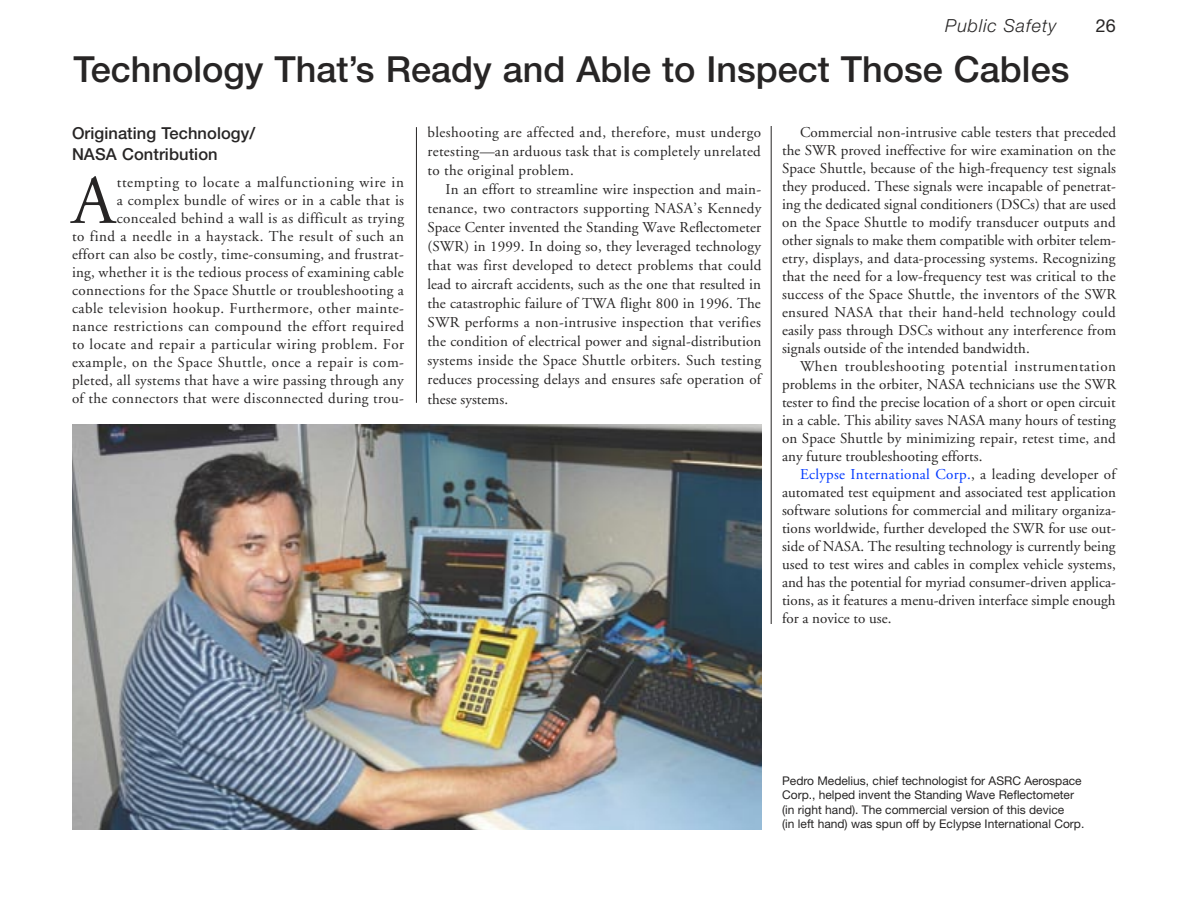
<style>
.page{position:relative;width:1188px;height:918px;background:#fff}
.page>*{position:absolute;margin:0;border:0;box-sizing:border-box;transform-origin:0 0}
.Drop_Cap{font:69.3px "Adobe Garamond";color:#272525}
.t1{font:500 36px "Helvetica Neue";color:#272525}
.t2{font:italic 300 18px "Helvetica Neue";letter-spacing:.05em;color:#272525}
.t3{font:18px "Helvetica Neue";color:#272525}
.SubHead_1{font:500 16.5px/21px "Helvetica Neue";letter-spacing:.005em;color:#272525}
.body{font:15px/18px "Adobe Garamond";letter-spacing:.005em;color:#272525;text-align:justify}
.Drop_Cap-2{font:15px/18px "Adobe Garamond";letter-spacing:.025em;color:#272525;text-align:right}
.t4{font:12px/14.4px "Helvetica Neue";color:#272525}
.s1{color:#0038ff}
</style>
<div class="page">
<hr style="left:771px;top:126px;width:1px;height:498px;background:#272525">
<hr style="left:416px;top:127px;width:1px;height:276px;background:#272525">
<img style="left:72px;top:424px;width:689px;height:405px">
<p class="t2" style="left:945px;top:15px;width:113px">Public Safety</p>
<p class="t3" style="left:1096px;top:15px;width:22px">26</p>
<p class="t1" style="left:74px;top:48px;width:997px">Technology That’s Ready and Able to Inspect Those Cables</p>
<p class="SubHead_1" style="left:72px;top:122px;width:185px">Originating Technology/<br>NASA Contribution</p>
<p class="Drop_Cap" style="left:72px;top:164px;width:45px">A</p>
<p class="Drop_Cap-2" style="left:72px;top:173px;width:334px">ttempting to locate a malfunctioning wire in<br>a complex bundle of wires or in a cable that is concealed behind a wall is as difficult as trying<br>to find a needle in a haystack. The result of such an effort can also be costly, time-consuming, and frustrat&shy;ing, whether it is the tedious process of examining cable connections for the Space Shuttle or troubleshooting a cable television hookup. Furthermore, other mainte&shy;nance restrictions can compound the effort required to locate and repair a particular wiring problem. For example, on the Space Shuttle, once a repair is com&shy;pleted, all systems that have a wire passing through any of the connectors that were disconnected during trou-</p>
<p class="Drop_Cap-2" style="left:428px;top:123px;width:335px;line-height:19px;text-align:justify">bleshooting are affected and, therefore, must undergo retesting—an arduous task that is completely unrelated to the original problem.</p>
<p class="body" style="left:428px;top:180px;width:335px;line-height:19px;text-indent:18px">In an effort to streamline wire inspection and main&shy;tenance, two contractors supporting NASA’s Kennedy Space Center invented the Standing Wave Reflectometer (SWR) in 1999. In doing so, they leveraged technology that was first developed to detect problems that could lead to aircraft accidents, such as the one that resulted in the catastrophic failure of TWA flight 800 in 1996. The SWR performs a non-intrusive inspection that verifies the condition of electrical power and signal-distribution systems inside the Space Shuttle orbiters. Such testing reduces processing delays and ensures safe operation of these systems.</p>
<p class="body" style="left:782px;top:124px;width:336px;text-indent:18px">Commercial non-intrusive cable testers that preceded the SWR proved ineffective for wire examination on the Space Shuttle, because of the high-frequency test signals they produced. These signals were incapable of penetrat&shy;ing the dedicated signal conditioners (DSCs) that are used on the Space Shuttle to modify transducer outputs and other signals to make them compatible with orbiter telem&shy;etry, displays, and data-processing systems. Recognizing that the need for a low-frequency test was critical to the success of the Space Shuttle, the inventors of the SWR ensured NASA that their hand-held technology could easily pass through DSCs without any interference from signals outside of the intended bandwidth.</p>
<p class="body" style="left:782px;top:358px;width:336px;text-indent:18px">When troubleshooting potential instrumentation problems in the orbiter, NASA technicians use the SWR tester to find the precise location of a short or open circuit in a cable. This ability saves NASA many hours of testing on Space Shuttle by minimizing repair, retest time, and any future troubleshooting efforts.</p>
<p class="body" style="left:782px;top:466px;width:336px;text-indent:18px"><span class="s1">Eclypse International Corp.</span>, a leading developer of automated test equipment and associated test application software solutions for commercial and military organiza&shy;tions worldwide, further developed the SWR for use out&shy;side of NASA. The resulting technology is currently being used to test wires and cables in complex vehicle systems, and has the potential for myriad consumer-driven applica&shy;tions, as it features a menu-driven interface simple enough for a novice to use.</p>
<p class="t4" style="left:782px;top:773px;width:304px">Pedro Medelius, chief technologist for ASRC Aerospace Corp., helped invent the Standing Wave Reflectometer (in right hand). The commercial version of this device<br>(in left hand) was spun off by Eclypse International Corp.</p>
</div>
